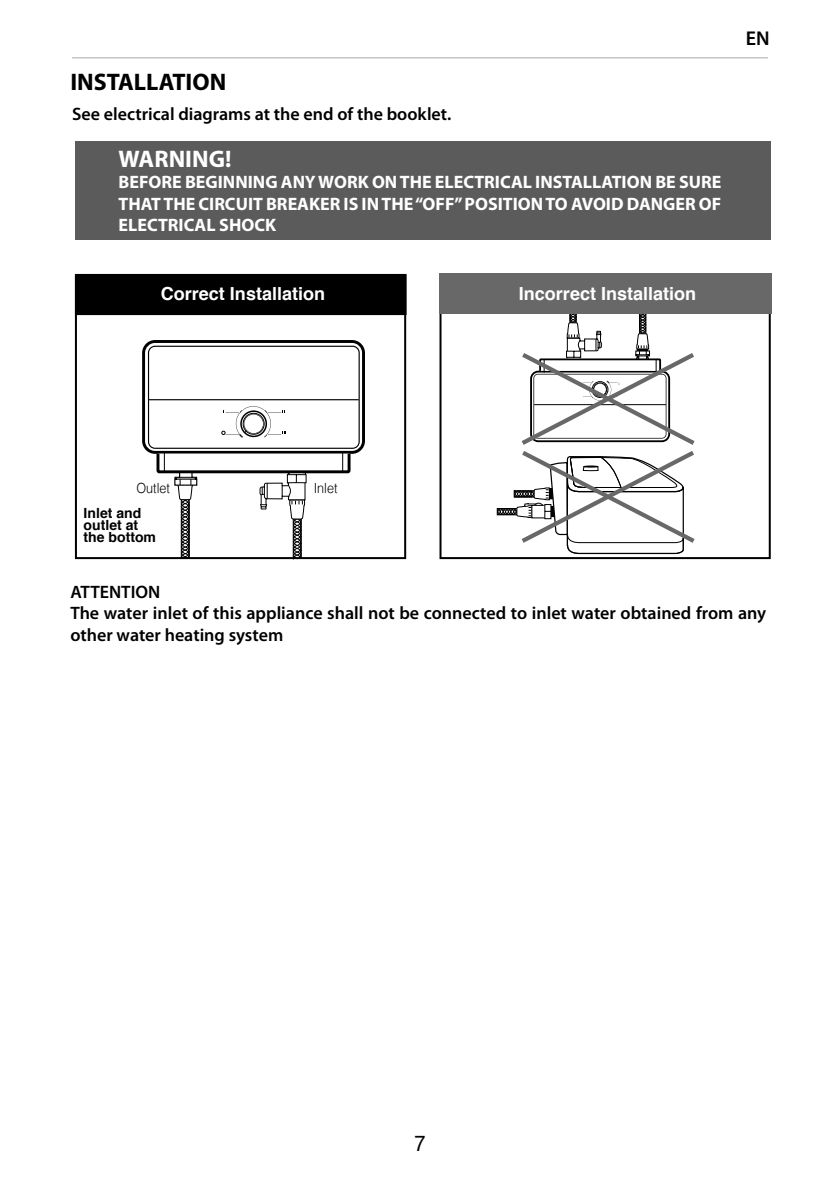
<style>
.page{position:relative;width:840px;height:1191px;background:#fff}
.page>*{position:absolute;margin:0;border:0;box-sizing:border-box;transform-origin:0 0}
.t1{font:700 24px "Myriad Pro";color:#000}
.t2{font:700 24px "Myriad Pro";color:#fff}
.t3{font:22px "Helvetica";color:#000;scale:.9 1}
.t4{font:600 20px "Myriad Pro";color:#000}
.t5{font:600 18px/21.6px "Myriad Pro";color:#000}
.t6{font:700 18px/21.6px "Myriad Pro";color:#fff;text-align:justify}
.t7{font:700 18px "Helvetica";color:#fff}
.t8{font:700 14px/12px "Helvetica";color:#000}
.t9{font:300 14px "Helvetica";color:#000;scale:.9 1}
</style>
<div class="page">
<hr style="left:72px;top:57px;width:695px;height:1px;background:#a9a9a9">
<div style="left:75px;top:141px;width:695px;height:98px;background:#5b5b5b"></div>
<div style="left:439px;top:283px;width:331px;height:276px;border:2px solid #000"></div>
<div style="left:439px;top:273px;width:332px;height:41px;background:#686868"></div>
<div style="left:76px;top:275px;width:329px;height:39px;background:#000"></div>
<div style="left:75px;top:274px;width:331px;height:41px;border:2px solid #000"></div>
<svg style="left:142px;top:340px;width:223px;height:220px"></svg>
<svg style="left:497px;top:314px;width:202px;height:246px"></svg>
<h1 class="t1" style="left:70px;top:70px;width:157px">INSTALLATION</h1>
<p class="t5" style="left:72px;top:105px;width:380px">See electrical diagrams at the end of the booklet.</p>
<h1 class="t2" style="left:118px;top:146px;width:114px">WARNING!</h1>
<p class="t6" style="left:118px;top:172px;width:604px">BEFORE BEGINNING ANY WORK ON THE ELECTRICAL INSTALLATION BE SURE THAT THE CIRCUIT BREAKER IS IN THE “OFF” POSITION TO AVOID DANGER OF ELECTRICAL SHOCK</p>
<p class="t7" style="left:161px;top:287px;width:166px">Correct Installation</p>
<p class="t7" style="left:518px;top:287px;width:179px">Incorrect Installation</p>
<p class="t4" style="left:745px;top:31px;width:25px">EN</p>
<p class="t9" style="left:136px;top:480px;width:39px">Outlet</p>
<p class="t9" style="left:313px;top:480px;width:28px">Inlet</p>
<p class="t8" style="left:84px;top:508px;width:74px">Inlet and outlet at the bottom</p>
<p class="t5" style="left:70px;top:582px;width:697px">ATTENTION<br>The water inlet of this appliance shall not be connected to inlet water obtained from any other water heating system</p>
<p class="t3" style="left:414px;top:1130px;width:14px">7</p>
</div>
